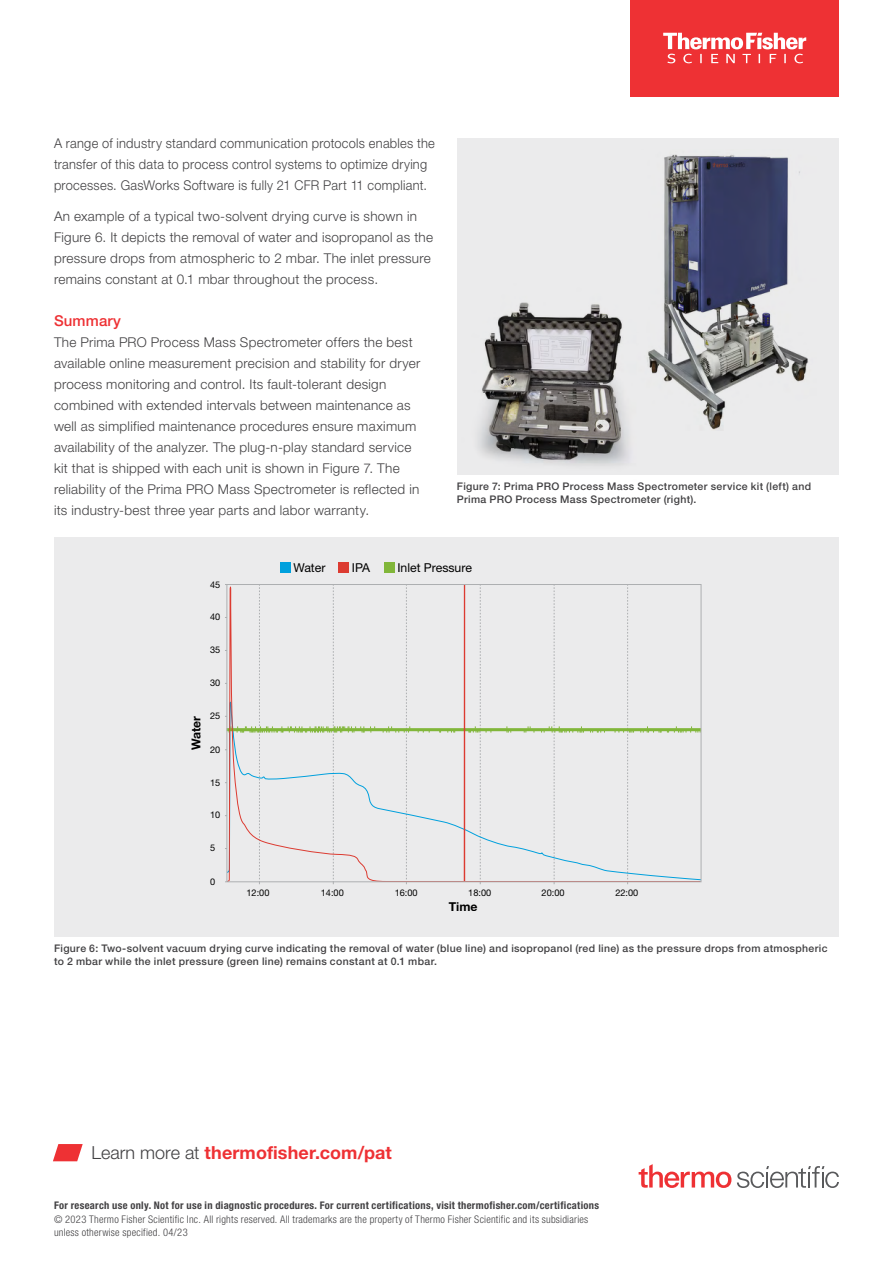
<style>
.page{position:relative;width:893px;height:1263px;background:#fff}
.page>*{position:absolute;margin:0;border:0;box-sizing:border-box;transform-origin:0 0}
.t1{font:700 18px "Helvetica Neue LTW1 G";letter-spacing:.005em;color:#ee3134}
.t2{font:500 15px "Helvetica Neue LTW1 G";letter-spacing:.01em;color:#ee3134}
.t3{font:300 13.5px/21px "Helvetica Neue LTW1 G";letter-spacing:.02em;color:#414042}
.t4{font:300 13.5px/21px "Helvetica Neue LTW1 G";letter-spacing:.02em;color:#414042;scale:.95 1}
.t5{font:12.3px "Helvetica Neue";color:#000}
.t6{font:700 12.3px "Helvetica Neue";color:#000}
.t7{font:500 10.5px/12.6px "Helvetica Neue LTW1 G";letter-spacing:.03em;color:#414042}
.t8{font:300 condensed 10.5px/13.5px "Helvetica Neue LTW1 G";letter-spacing:.025em;color:#414042}
.t9{font:700 condensed 10.5px "Helvetica Neue LTW1 G";letter-spacing:.03em;color:#414042}
.t10{font:9.15px "Helvetica Neue";color:#000}
.s1{font-weight:300;color:#414042}
</style>
<div class="page">
<div style="left:54px;top:537px;width:785px;height:399px;background:#ebebec"></div>
<div style="left:457px;top:138px;width:382px;height:336px;background:#ebebec"></div>
<svg style="left:53px;top:1144px;width:30px;height:17px"></svg>
<svg style="left:227px;top:584px;width:475px;height:298px"></svg>
<hr style="left:226px;top:585px;width:1px;height:297px;background:#bcbec0">
<div style="left:280px;top:563px;width:10px;height:10px;background:#00a0dd"></div>
<div style="left:338px;top:563px;width:10px;height:10px;background:#dc3b31"></div>
<div style="left:384px;top:563px;width:10px;height:10px;background:#81b63a"></div>
<img style="left:654px;top:154px;width:154px;height:276px">
<img style="left:457px;top:302px;width:197px;height:173px">
<svg style="left:737px;top:1166px;width:102px;height:22px"></svg>
<svg style="left:639px;top:1164px;width:92px;height:24px"></svg>
<div style="left:630px;top:0;width:209px;height:96px;background:#ee3134"></div>
<svg style="left:663px;top:33px;width:143px;height:30px"></svg>
<p class="t4" style="left:54px;top:132px;width:402px">A range of industry standard communication protocols enables the transfer of this data to process control systems to optimize drying processes. GasWorks Software is fully 21 CFR Part 11 compliant.</p>
<p class="t3" style="left:54px;top:206px;width:381px">An example of a typical two-solvent drying curve is shown in Figure 6. It depicts the removal of water and isopropanol as the pressure drops from atmospheric to 2 mbar. The inlet pressure remains constant at 0.1 mbar throughout the process.</p>
<p class="t2" style="left:54px;top:312px;width:68px">Summary</p>
<p class="t3" style="left:54px;top:332px;width:368px">The Prima PRO Process Mass Spectrometer offers the best available online measurement precision and stability for dryer process monitoring and control. Its fault-tolerant design combined with extended intervals between maintenance as well as simplified maintenance procedures ensure maximum availability of the analyzer. The plug-n-play standard service kit that is shipped with each unit is shown in Figure 7. The reliability of the Prima PRO Mass Spectrometer is reflected in its industry-best three year parts and labor warranty.</p>
<p class="t7" style="left:457px;top:480px;width:356px">Figure 7: Prima PRO Process Mass Spectrometer service kit (left) and<br>Prima PRO Process Mass Spectrometer (right).</p>
<p class="t6" style="left:188px;top:750px;width:36px;rotate:-90deg">Water</p>
<p class="t10" style="left:210px;top:579px;width:12px">45</p>
<p class="t10" style="left:210px;top:612px;width:12px">40</p>
<p class="t10" style="left:210px;top:644px;width:12px">35</p>
<p class="t10" style="left:210px;top:677px;width:12px">30</p>
<p class="t10" style="left:210px;top:710px;width:12px">25</p>
<p class="t10" style="left:210px;top:744px;width:12px">20</p>
<p class="t10" style="left:210px;top:777px;width:12px">15</p>
<p class="t10" style="left:210px;top:810px;width:12px">10</p>
<p class="t10" style="left:210px;top:843px;width:7px">5</p>
<p class="t10" style="left:210px;top:876px;width:7px">0</p>
<p class="t5" style="left:293px;top:560px;width:34px">Water</p>
<p class="t5" style="left:352px;top:560px;width:20px">IPA</p>
<p class="t5" style="left:397px;top:560px;width:76px">Inlet Pressure</p>
<p class="t10" style="left:246px;top:887px;width:25px">12:00</p>
<p class="t10" style="left:321px;top:887px;width:25px">14:00</p>
<p class="t10" style="left:395px;top:887px;width:25px">16:00</p>
<p class="t10" style="left:468px;top:887px;width:25px">18:00</p>
<p class="t10" style="left:542px;top:887px;width:25px">20:00</p>
<p class="t10" style="left:615px;top:887px;width:25px">22:00</p>
<p class="t6" style="left:449px;top:898px;width:30px">Time</p>
<p class="t7" style="left:54px;top:942px;width:775px">Figure 6: Two-solvent vacuum drying curve indicating the removal of water (blue line) and isopropanol (red line) as the pressure drops from atmospheric to 2 mbar while the inlet pressure (green line) remains constant at 0.1 mbar.</p>
<h1 class="t1" style="left:92px;top:1141px;width:302px"><span class="s1">Learn more at</span> thermofisher.com/pat</h1>
<p class="t9" style="left:54px;top:1199px;width:547px">For research use only. Not for use in diagnostic procedures. For current certifications, visit thermofisher.com/certifications</p>
<p class="t8" style="left:54px;top:1212px;width:536px">© 2023 Thermo Fisher Scientific Inc. All rights reserved. All trademarks are the property of Thermo Fisher Scientific and its subsidiaries unless otherwise specified. 04/23</p>
</div>
